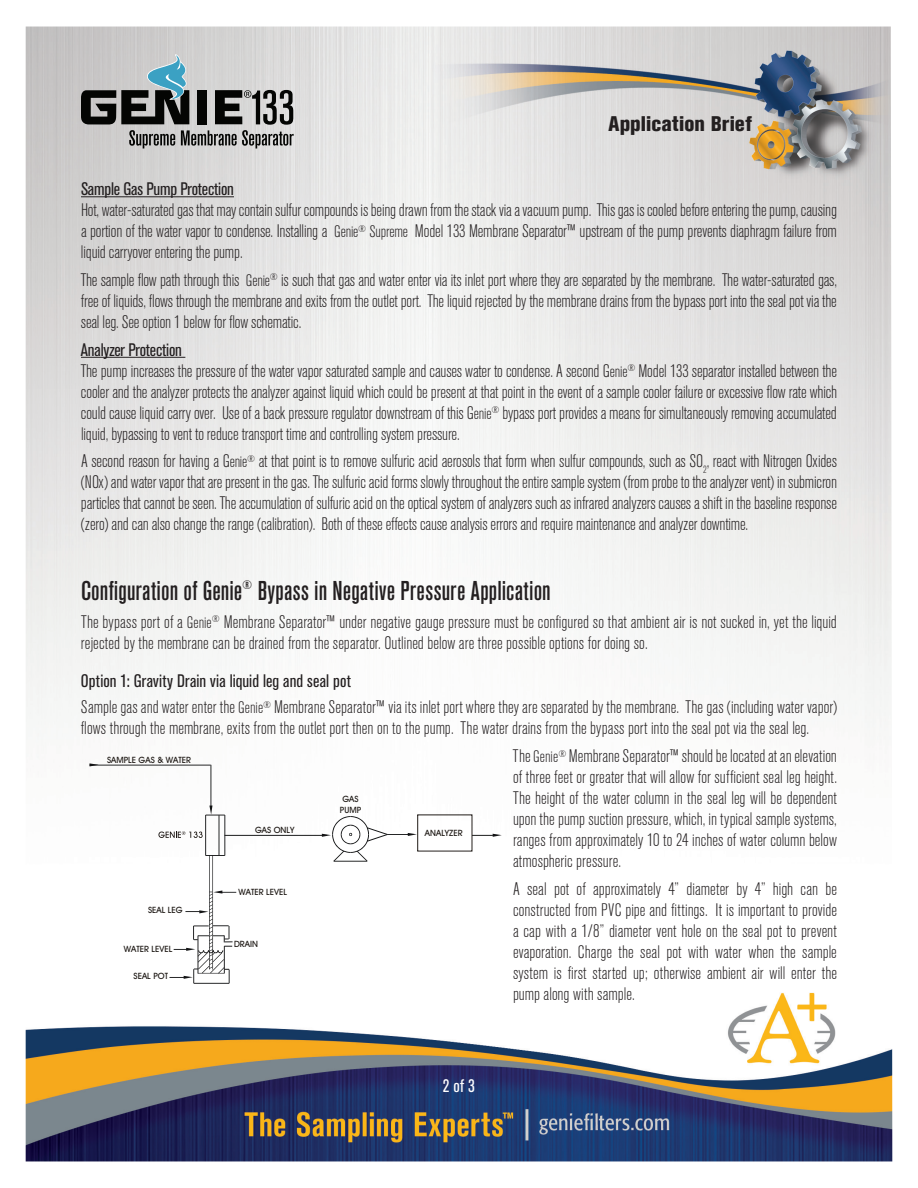
<style>
.page{position:relative;width:918px;height:1188px;background:#fff}
.page>*{position:absolute;margin:0;border:0;box-sizing:border-box;transform-origin:0 0}
.t1{font:500 condensed 27px "Akzidenz Grotesk BE";letter-spacing:.005em;color:#231f20}
.t2{font:800 condensed 21px "Akzidenz Grotesk BE";letter-spacing:.005em;color:#231f20}
.t3{font:300 condensed 18px/21px "Akzidenz Grotesk BE";letter-spacing:-.01em;color:#231f20;text-align:justify}
.t4{font:condensed 18px "Akzidenz Grotesk BE";letter-spacing:.005em;color:#231f20}
.t5{font:condensed 18px "Akzidenz Grotesk BE";color:#fff}
.t6{font:500 8.7px/10.5px "Avant Garde IT Cby BT";color:#1d1814}
.s1{font-size:16.5px}
.s2{font-weight:400}
</style>
<div class="page">
<img style="left:26px;top:27px;width:866px;height:1134px">
<svg style="left:81px;top:54px;width:213px;height:94px;background:#96999a"></svg>
<hr style="left:81px;top:196px;width:153px;height:1px;background:#231f20">
<hr style="left:81px;top:357px;width:104px;height:1px;background:#231f20">
<svg style="left:473px;top:834px;width:29px;height:3px"></svg>
<hr style="left:418px;top:814px;width:54px;height:1px;background:#1d1814">
<hr style="left:472px;top:815px;width:1px;height:36px;background:#1d1814">
<hr style="left:418px;top:851px;width:54px;height:1px;background:#1d1814">
<svg style="left:89px;top:763px;width:329px;height:221px"></svg>
<p class="t2" style="left:608px;top:112px;width:145px">Application Brief</p>
<p class="t4" style="left:81px;top:179px;width:154px">Sample Gas Pump Protection</p>
<p class="t3" style="left:81px;top:200px;width:758px">Hot, water-saturated gas that may contain sulfur compounds is being drawn from the stack via a vacuum pump. This gas is cooled before entering the pump, causing a portion of the water vapor to condense. Installing a <span class="s1">Genie</span><sup>®</sup> <span class="s1">Supreme</span> Model 133 Membrane Separator™ upstream of the pump prevents diaphragm failure from liquid carryover entering the pump.</p>
<p class="t3" style="left:81px;top:270px;width:758px">The sample flow path through this <span class="s1">Genie</span><sup>®</sup> is such that gas and water enter via its inlet port where they are separated by the membrane. The water-saturated gas, free of liquids, flows through the membrane and exits from the outlet port. The liquid rejected by the membrane drains from the bypass port into the seal pot via the seal leg. See option 1 below for flow schematic.</p>
<p class="t3" style="left:81px;top:339px;width:758px;text-align:left"><span class="s2">Analyzer Protection<br></span>The pump increases the pressure of the water vapor saturated sample and causes water to condense. A second G<span class="s1">enie</span><sup>®</sup> Model 133 separator installed between the cooler and the analyzer protects the analyzer against liquid which could be present at that point in the event of a sample cooler failure or excessive flow rate which could cause liquid carry over. Use of a back pressure regulator downstream of this G<span class="s1">enie</span><sup>®</sup> bypass port provides a means for simultaneously removing accumulated liquid, bypassing to vent to reduce transport time and controlling system pressure.</p>
<p class="t3" style="left:81px;top:451px;width:758px">A second reason for having a G<span class="s1">enie</span><sup>®</sup> at that point is to remove sulfuric acid aerosols that form when sulfur compounds, such as SO<sub>2</sub>, react with Nitrogen Oxides (NOx) and water vapor that are present in the gas. The sulfuric acid forms slowly throughout the entire sample system (from probe to the analyzer vent) in submicron particles that cannot be seen. The accumulation of sulfuric acid on the optical system of analyzers such as infrared analyzers causes a shift in the baseline response (zero) and can also change the range (calibration). Both of these effects cause analysis errors and require maintenance and analyzer downtime.</p>
<h1 class="t1" style="left:81px;top:576px;width:471px">Configuration of Genie<sup>®</sup> Bypass in Negative Pressure Application</h1>
<p class="t3" style="left:81px;top:612px;width:757px">The bypass port of a <span class="s1">Genie</span><sup>®</sup> Membrane Separator™ under negative gauge pressure must be configured so that ambient air is not sucked in, yet the liquid rejected by the membrane can be drained from the separator. Outlined below are three possible options for doing so.</p>
<p class="t4" style="left:81px;top:670px;width:271px">Option 1: Gravity Drain via liquid leg and seal pot</p>
<p class="t3" style="left:81px;top:697px;width:758px">Sample gas and water enter the <span class="s1">Genie</span><sup>®</sup> Membrane Separator™ via its inlet port where they are separated by the membrane. The gas (including water vapor) flows through the membrane, exits from the outlet port then on to the pump. The water drains from the bypass port into the seal pot via the seal leg.</p>
<p class="t3" style="left:513px;top:746px;width:326px">The <span class="s1">Genie</span><sup>®</sup> Membrane Separator™ should be located at an elevation of three feet or greater that will allow for sufficient seal leg height.<br>The height of the water column in the seal leg will be dependent upon the pump suction pressure, which, in typical sample systems, ranges from approximately 10 to 24 inches of water column below atmospheric pressure.</p>
<p class="t3" style="left:513px;top:879px;width:326px">A seal pot of approximately 4” diameter by 4” high can be constructed from PVC pipe and fittings. It is important to provide a cap with a 1/8” diameter vent hole on the seal pot to prevent evaporation. Charge the seal pot with water when the sample system is first started up; otherwise ambient air will enter the pump along with sample.</p>
<p class="t6" style="left:107px;top:754px;width:85px">SAMPLE GAS &amp; WATER</p>
<p class="t6" style="left:340px;top:794px;width:23px">GAS<br>PUMP</p>
<p class="t6" style="left:255px;top:825px;width:41px">GAS ONLY</p>
<p class="t6" style="left:425px;top:828px;width:39px">ANALYZER</p>
<p class="t6" style="left:239px;top:886px;width:50px">WATER LEVEL</p>
<p class="t6" style="left:148px;top:905px;width:36px">SEAL LEG</p>
<p class="t6" style="left:124px;top:943px;width:50px">WATER LEVEL</p>
<p class="t6" style="left:234px;top:938px;width:25px">DRAIN</p>
<p class="t6" style="left:134px;top:970px;width:36px">SEAL POT</p>
<p class="t5" style="left:443px;top:1075px;width:34px">2 of 3</p>
</div>
